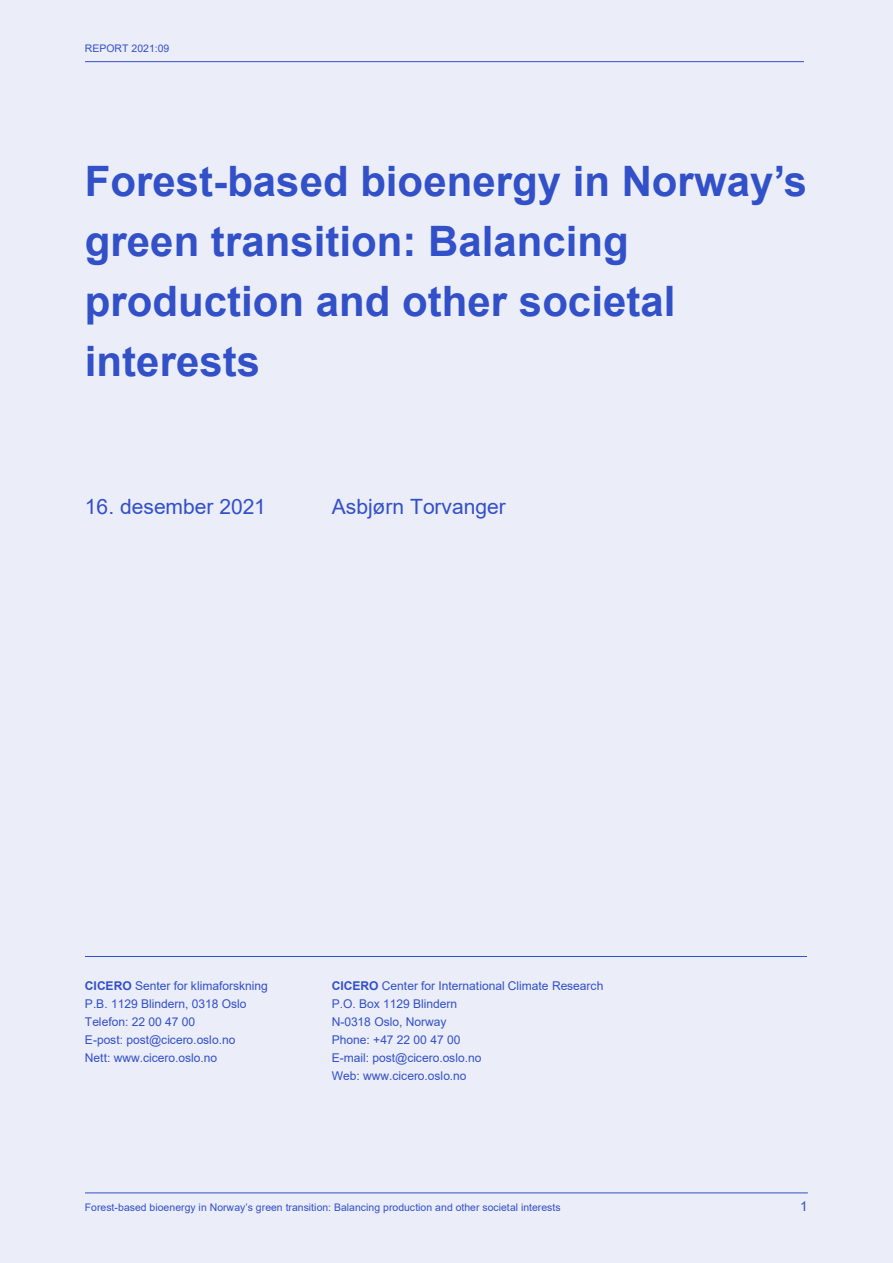
<style>
.page{position:relative;width:893px;height:1263px;background:#ebedf9}
.page>*{position:absolute;margin:0;border:0;box-sizing:border-box;transform-origin:0 0}
.t1{font:700 42px/60px "Arial";color:#3250c8}
.t2{font:21px "Arial";color:#3250c8}
.t3{font:13.5px "Arial";color:#3250c8}
.t4{font:12px "Arial";letter-spacing:-.005em;color:#3250c8}
.t5{font:10.5px "Arial";color:#3250c8}
.s1{font-weight:700}
</style>
<div class="page">
<hr style="left:85px;top:61px;width:719px;height:1px;background:#3250c8">
<hr style="left:85px;top:1192px;width:723px;height:1px;background:#3250c8">
<hr style="left:85px;top:956px;width:247px;height:1px;background:#3250c8">
<hr style="left:332px;top:956px;width:475px;height:1px;background:#3250c8">
<p class="t5" style="left:85px;top:41px;width:86px">REPORT 2021:09</p>
<p class="t1" style="left:85px;top:151px;width:724px">Forest-based bioenergy in Norway’s green transition: Balancing production and other societal interests</p>
<p class="t2" style="left:85px;top:492px;width:183px">16. desember 2021</p>
<p class="t2" style="left:332px;top:492px;width:176px">Asbjørn Torvanger</p>
<p class="t4" style="left:85px;top:978px;width:184px"><span class="s1">CICERO</span> Senter for klimaforskning</p>
<p class="t4" style="left:85px;top:996px;width:163px">P.B. 1129 Blindern, 0318 Oslo</p>
<p class="t4" style="left:85px;top:1014px;width:112px">Telefon: 22 00 47 00</p>
<p class="t4" style="left:85px;top:1032px;width:152px">E-post: post@cicero.oslo.no</p>
<p class="t4" style="left:85px;top:1050px;width:134px">Nett: www.cicero.oslo.no</p>
<p class="t4" style="left:332px;top:978px;width:273px"><span class="s1">CICERO</span> Center for International Climate Research</p>
<p class="t4" style="left:332px;top:996px;width:127px">P.O. Box 1129 Blindern</p>
<p class="t4" style="left:332px;top:1014px;width:116px">N-0318 Oslo, Norway</p>
<p class="t4" style="left:332px;top:1032px;width:130px">Phone: +47 22 00 47 00</p>
<p class="t4" style="left:332px;top:1050px;width:151px">E-mail: post@cicero.oslo.no</p>
<p class="t4" style="left:332px;top:1068px;width:136px">Web: www.cicero.oslo.no</p>
<p class="t5" style="left:85px;top:1200px;width:477px">Forest-based bioenergy in Norway’s green transition: Balancing production and other societal interests</p>
<p class="t3" style="left:800px;top:1197px;width:9px">1</p>
</div>
